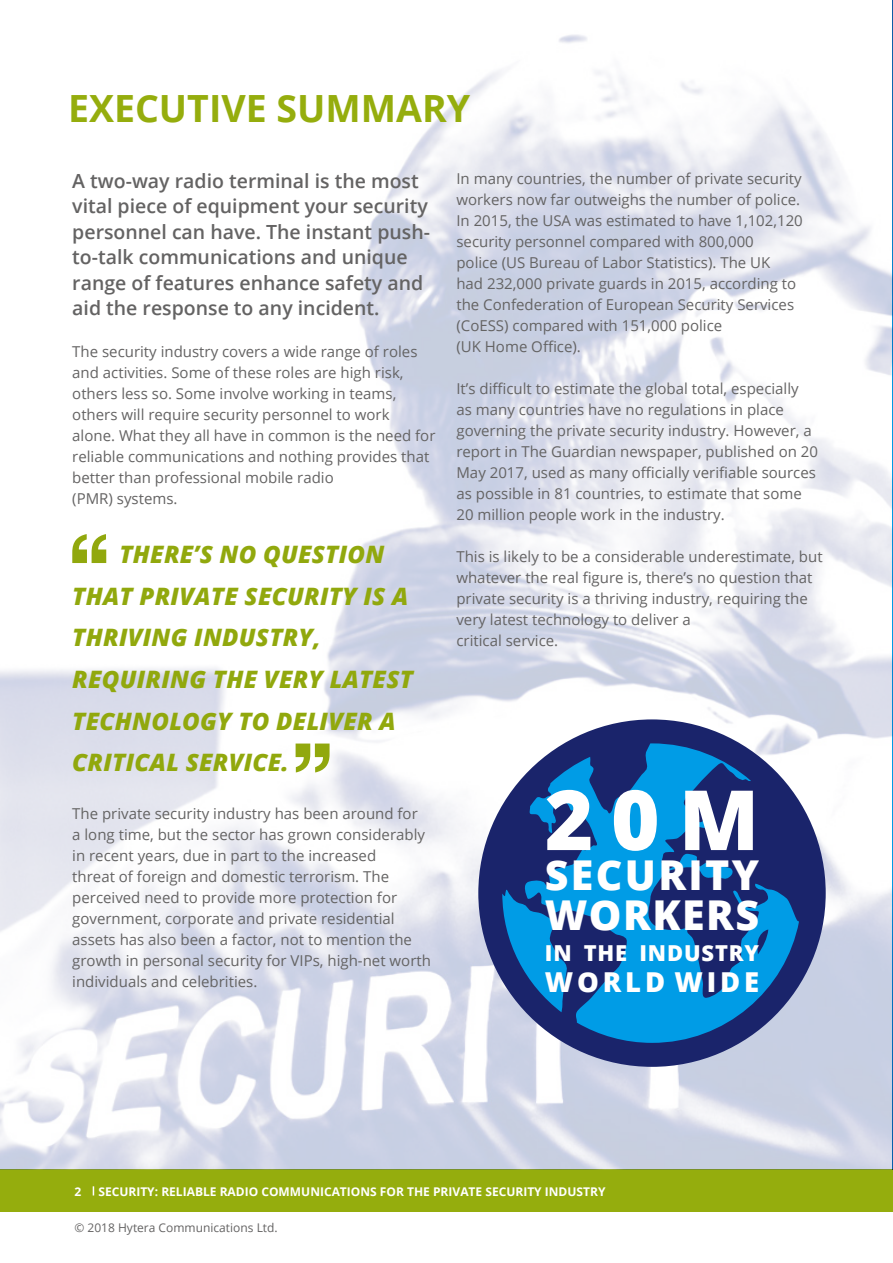
<style>
.page{position:relative;width:893px;height:1263px;background:#fff}
.page>*{position:absolute;margin:0;border:0;box-sizing:border-box;transform-origin:0 0}
.t1{font:800 83.1px "Open Sans";color:#fff}
.t2{font:800 41.1px/39.8px "Open Sans";letter-spacing:.055em;color:#fff}
.t3{font:700 37.5px "Open Sans";color:#95ad0d}
.t4{font:800 27.45px "Open Sans";letter-spacing:.14em;color:#fff}
.t5{font:italic 800 24px/41.7px "Open Sans";letter-spacing:.01em;color:#91a80d}
.t6{font:800 21.9px "Open Sans";letter-spacing:.04em;color:#fff}
.t7{font:600 19.5px/25.5px "Open Sans";color:#646363}
.t8{font:15px/21px "Open Sans";color:#646363}
.t9{font:700 12px "Open Sans";color:#fff}
.t10{font:12px "Open Sans";color:#646363}
</style>
<div class="page">
<div style="left:0;top:1170px;width:893px;height:42px;background:#95ad0d"></div>
<img style="left:0;top:35px;width:892px;height:1134px">
<svg style="left:892px;top:0;width:1px;height:1169px"></svg>
<svg style="left:72px;top:534px;width:34px;height:29px"></svg>
<svg style="left:296px;top:743px;width:34px;height:29px"></svg>
<svg style="left:478px;top:719px;width:348px;height:348px;background:#3d75af"></svg>
<svg style="left:757px;top:929px;width:11px;height:25px"></svg>
<h3 class="t3" style="left:68px;top:82px;width:404px">EXECUTIVE SUMMARY</h3>
<h3 class="t7" style="left:72px;top:168px;width:359px">A two-way radio terminal is the most vital piece of equipment your security personnel can have. The instant push&shy;to-talk communications and unique range of features enhance safety and aid the response to any incident.</h3>
<p class="t8" style="left:72px;top:341px;width:365px">The security industry covers a wide range of roles and activities. Some of these roles are high risk, others less so. Some involve working in teams, others will require security personnel to work alone. What they all have in common is the need for reliable communications and nothing provides that better than professional mobile radio<br>(PMR) systems.</p>
<h3 class="t5" style="left:72px;top:532px;width:342px;text-indent:47px">THERE’S NO QUESTION<br>THAT PRIVATE SECURITY IS A<br>THRIVING INDUSTRY,<br>REQUIRING THE VERY LATEST<br>TECHNOLOGY TO DELIVER A<br>CRITICAL SERVICE.</h3>
<p class="t8" style="left:72px;top:803px;width:360px">The private security industry has been around for<br>a long time, but the sector has grown considerably in recent years, due in part to the increased<br>threat of foreign and domestic terrorism. The perceived need to provide more protection for government, corporate and private residential assets has also been a factor, not to mention the growth in personal security for VIPs, high-net worth individuals and celebrities.</p>
<p class="t8" style="left:456px;top:168px;width:348px">In many countries, the number of private security workers now far outweighs the number of police.<br>In 2015, the USA was estimated to have 1,102,120 security personnel compared with 800,000<br>police (US Bureau of Labor Statistics). The UK<br>had 232,000 private guards in 2015, according to the Confederation of European Security Services (CoESS) compared with 151,000 police<br>(UK Home Office).</p>
<p class="t8" style="left:456px;top:378px;width:363px">It’s difficult to estimate the global total, especially<br>as many countries have no regulations in place governing the private security industry. However, a report in The Guardian newspaper, published on 20<br>May 2017, used as many officially verifiable sources as possible in 81 countries, to estimate that some 20 million people work in the industry.</p>
<p class="t8" style="left:456px;top:546px;width:368px">This is likely to be a considerable underestimate, but whatever the real figure is, there’s no question that private security is a thriving industry, requiring the very latest technology to deliver a<br>critical service.</p>
<h1 class="t1" style="left:545px;top:757px;width:216px">20M</h1>
<h2 class="t2" style="left:545px;top:853px;width:216px">SECURITY<br>WORKERS</h2>
<h3 class="t6" style="left:545px;top:936px;width:216px">IN THE INDUSTRY</h3>
<h3 class="t4" style="left:545px;top:961px;width:216px">WORLD WIDE</h3>
<p class="t9" style="left:98px;top:1183px;width:509px">SECURITY: RELIABLE RADIO COMMUNICATIONS FOR THE PRIVATE SECURITY INDUSTRY</p>
<p class="t10" style="left:74px;top:1219px;width:205px">© 2018 Hytera Communications Ltd.</p>
<p class="t9" style="left:74px;top:1183px;width:8px">2</p>
</div>
